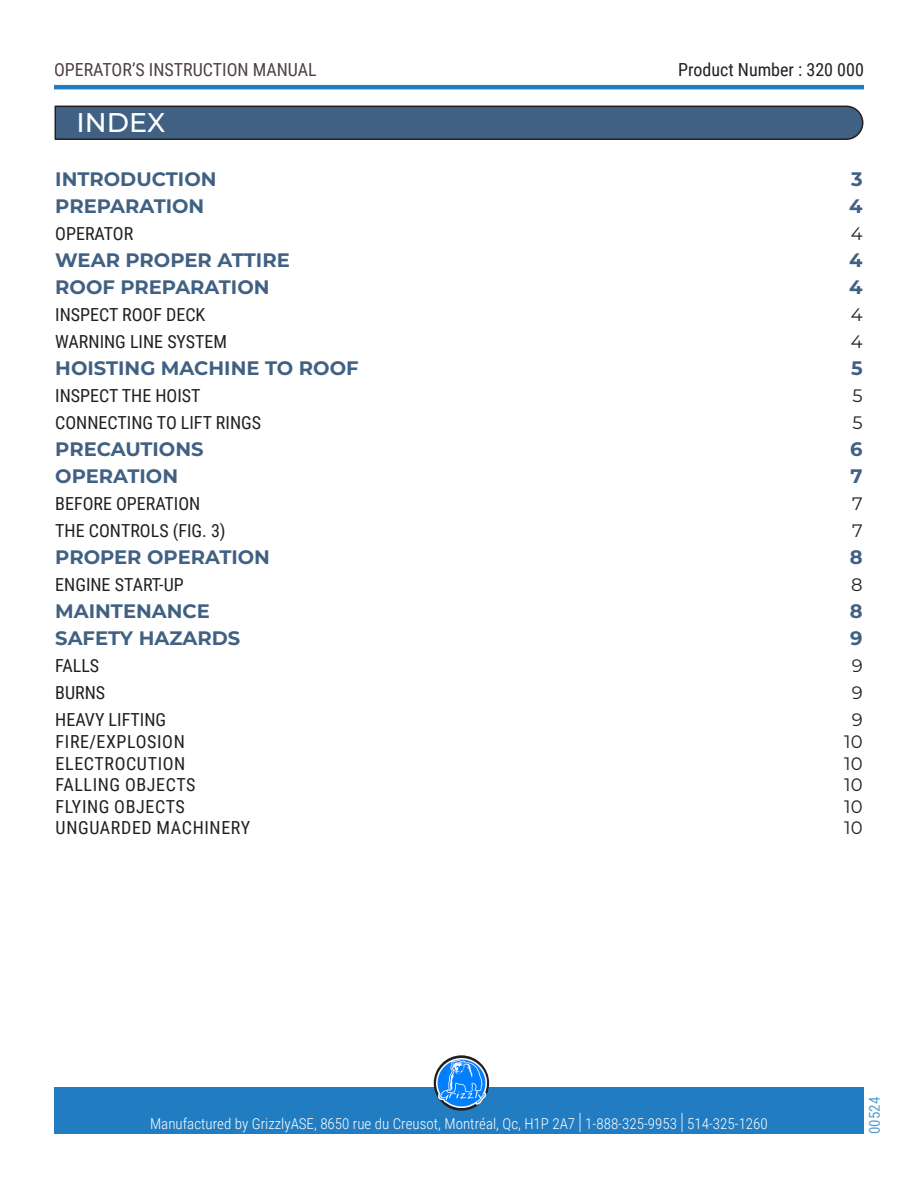
<style>
.page{position:relative;width:918px;height:1188px;background:#fff}
.page>*{position:absolute;margin:0;border:0;box-sizing:border-box;transform-origin:0 0}
.Titre1{font:500 27px "Montserrat";color:#fff}
.t1{font:700 19.5px "Montserrat";color:#406183}
.t2{font:18px "Roboto Condensed";color:#231f20}
.t3{font:18px "Roboto Condensed";letter-spacing:.035em;color:#231f20}
.t4{font:18px "Roboto Condensed";color:#130003}
.t5{font:18px "Montserrat";color:#231f20}
.t6{font:300 15px "Roboto Condensed";color:#fff}
.t7{font:15px "Roboto Condensed";color:#217cc0}
.s1{font-size:22.5px}
</style>
<div class="page">
<hr style="left:54px;top:85px;width:810px;height:4px;background:#217cc1">
<div style="left:54px;top:1088px;width:810px;height:46px;background:#217cc1"></div>
<svg style="left:434px;top:1055px;width:55px;height:56px"></svg>
<img style="left:437px;top:1058px;width:49px;height:50px">
<svg style="left:54px;top:105px;width:810px;height:35px;background:#415e7c"></svg>
<p class="t4" style="left:54px;top:57px;width:264px">OPERATOR’S INSTRUCTION MANUAL</p>
<p class="t2" style="left:678px;top:57px;width:187px">Product Number : 320 000</p>
<p class="Titre1" style="left:77px;top:104px;width:90px">INDEX</p>
<p class="t1" style="left:55px;top:165px;width:163px">INTRODUCTION</p>
<p class="t1" style="left:851px;top:165px;width:13px">3</p>
<p class="t1" style="left:55px;top:192px;width:151px">PREPARATION</p>
<p class="t1" style="left:849px;top:192px;width:15px">4</p>
<p class="t2" style="left:55px;top:221px;width:80px">OPERATOR</p>
<p class="t5" style="left:851px;top:222px;width:13px">4</p>
<p class="t1" style="left:55px;top:246px;width:236px">WEAR PROPER ATTIRE</p>
<p class="t1" style="left:849px;top:246px;width:15px">4</p>
<p class="t1" style="left:55px;top:273px;width:216px">ROOF PREPARATION</p>
<p class="t1" style="left:849px;top:273px;width:15px">4</p>
<p class="t2" style="left:55px;top:302px;width:152px">INSPECT ROOF DECK</p>
<p class="t5" style="left:851px;top:303px;width:13px">4</p>
<p class="t2" style="left:55px;top:329px;width:173px">WARNING LINE SYSTEM</p>
<p class="t5" style="left:851px;top:330px;width:13px">4</p>
<p class="t1" style="left:55px;top:354px;width:305px">HOISTING MACHINE TO ROOF</p>
<p class="t1" style="left:851px;top:354px;width:13px">5</p>
<p class="t2" style="left:55px;top:383px;width:147px">INSPECT THE HOIST</p>
<p class="t5" style="left:853px;top:384px;width:12px">5</p>
<p class="t2" style="left:55px;top:410px;width:207px">CONNECTING TO LIFT RINGS</p>
<p class="t5" style="left:853px;top:411px;width:12px">5</p>
<p class="t1" style="left:55px;top:435px;width:150px">PRECAUTIONS</p>
<p class="t1" style="left:850px;top:435px;width:14px">6</p>
<p class="t1" style="left:55px;top:462px;width:124px">OPERATION</p>
<p class="t1" style="left:851px;top:462px;width:14px">7</p>
<p class="t2" style="left:55px;top:491px;width:147px">BEFORE OPERATION</p>
<p class="t5" style="left:852px;top:492px;width:12px">7</p>
<p class="t2" style="left:55px;top:518px;width:172px">THE CONTROLS (FIG. 3)</p>
<p class="t5" style="left:852px;top:519px;width:12px">7</p>
<p class="t1" style="left:55px;top:543px;width:216px">PROPER OPERATION</p>
<p class="t1" style="left:850px;top:543px;width:14px">8</p>
<p class="t2" style="left:55px;top:572px;width:130px">ENGINE START-UP</p>
<p class="t5" style="left:851px;top:573px;width:13px">8</p>
<p class="t1" style="left:55px;top:597px;width:156px">MAINTENANCE</p>
<p class="t1" style="left:850px;top:597px;width:14px">8</p>
<p class="t1" style="left:55px;top:624px;width:187px">SAFETY HAZARDS</p>
<p class="t1" style="left:850px;top:624px;width:14px">9</p>
<p class="t2" style="left:55px;top:653px;width:45px">FALLS</p>
<p class="t5" style="left:852px;top:654px;width:12px">9</p>
<p class="t2" style="left:55px;top:680px;width:51px">BURNS</p>
<p class="t5" style="left:852px;top:681px;width:12px">9</p>
<p class="t2" style="left:55px;top:707px;width:112px">HEAVY LIFTING</p>
<p class="t5" style="left:852px;top:708px;width:12px">9</p>
<p class="t3" style="left:56px;top:729px;width:131px">FIRE/EXPLOSION</p>
<p class="t5" style="left:844px;top:729px;width:20px">10</p>
<p class="t3" style="left:56px;top:751px;width:131px">ELECTROCUTION</p>
<p class="t5" style="left:844px;top:751px;width:20px">10</p>
<p class="t3" style="left:56px;top:772px;width:142px">FALLING OBJECTS</p>
<p class="t5" style="left:844px;top:772px;width:20px">10</p>
<p class="t3" style="left:56px;top:794px;width:131px">FLYING OBJECTS</p>
<p class="t5" style="left:844px;top:794px;width:20px">10</p>
<p class="t3" style="left:56px;top:815px;width:196px">UNGUARDED MACHINERY</p>
<p class="t5" style="left:844px;top:816px;width:20px">10</p>
<p class="t6" style="left:150px;top:1113px;width:619px">Manufactured by GrizzlyASE, 8650 rue du Creusot, Montréal, Qc, H1P 2A7 <span class="s1">|</span> 1-888-325-9953 <span class="s1">|</span> 514-325-1260</p>
<p class="t7" style="left:864px;top:1134px;width:39px;rotate:-90deg">00524</p>
</div>
